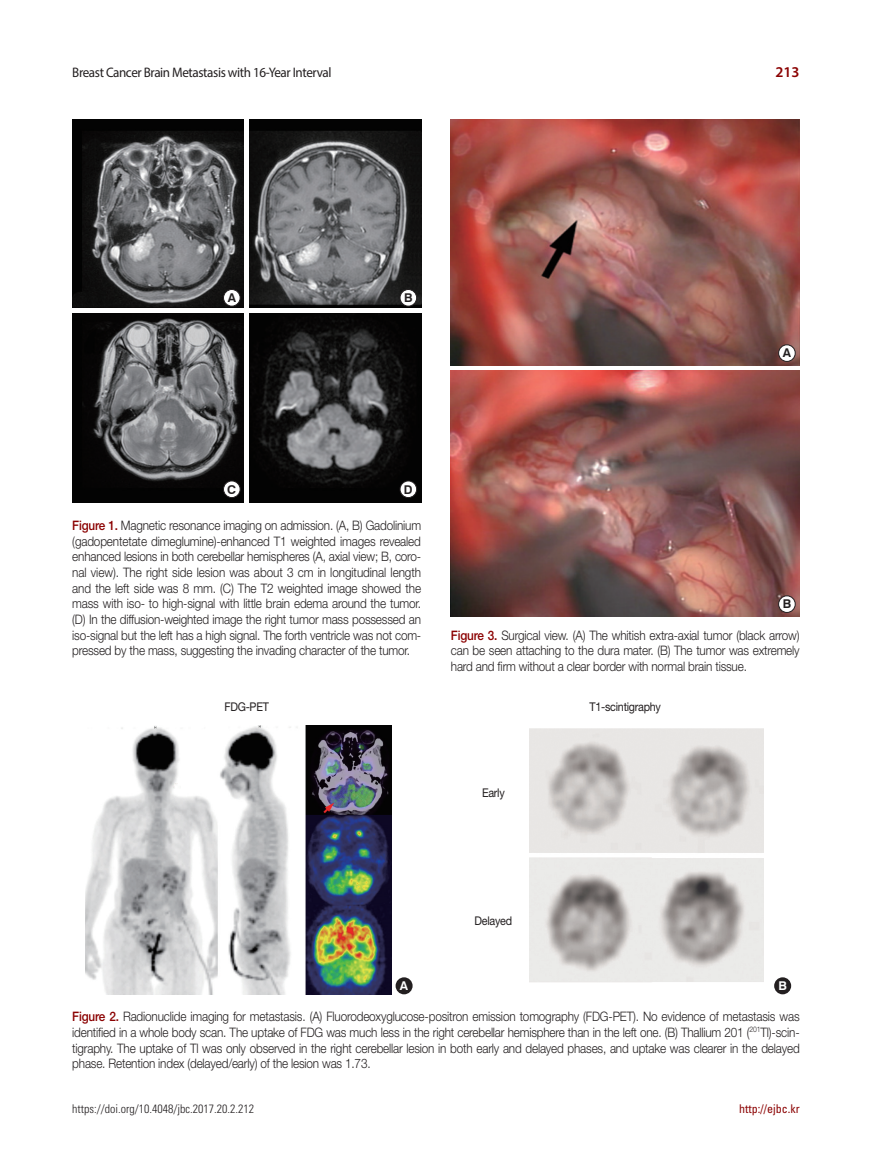
<style>
.page{position:relative;width:872px;height:1170px;background:#fff}
.page>*{position:absolute;margin:0;border:0;box-sizing:border-box;transform-origin:0 0}
.t1{font:600 15px "Myriad Pro";color:#8b0202}
.t2{font:13.8px "Myriad Pro";letter-spacing:-.03em;color:#231f20;scale:.95 1}
.표_제목__그림_설명{font:300 13.05px/15.6px "Helvetica Neue LT Std";letter-spacing:-.015em;color:#231f20;text-align:justify;scale:.9 1}
.t3{font:700 12.15px "Swiss 721 BT";color:#231f20}
.t4{font:700 12.15px "Swiss 721 BT";color:#fff}
.t5{font:300 condensed 12px "Univers LT Std";color:#231f20}
.그림_지문_8pt{font:12px "Helvetica Neue LT Std";letter-spacing:-.025em;color:#231f20;scale:.9 1}
.t6{font:condensed 12px "Univers LT Std";color:#8b0202}
.s1{font-weight:500;color:#8b0202}
</style>
<div class="page">
<img style="left:72px;top:119px;width:349px;height:383px">
<div style="left:70px;top:308px;width:353px;height:5px;background:#fff"></div>
<div style="left:244px;top:117px;width:5px;height:387px;background:#fff"></div>
<img style="left:451px;top:119px;width:348px;height:247px">
<img style="left:451px;top:370px;width:348px;height:247px">
<img style="left:85px;top:725px;width:306px;height:269px">
<img style="left:529px;top:728px;width:235px;height:254px">
<div style="left:223px;top:481px;width:17px;height:16px;background:#fff;border-radius:50%"></div>
<div style="left:223px;top:480px;width:17px;height:17px;border:1px solid #231f20;border-radius:50%"></div>
<div style="left:223px;top:289px;width:17px;height:17px;background:#fff;border-radius:50%"></div>
<div style="left:223px;top:289px;width:17px;height:17px;border:1px solid #231f20;border-radius:50%"></div>
<div style="left:400px;top:481px;width:17px;height:16px;background:#fff;border-radius:50%"></div>
<div style="left:400px;top:480px;width:17px;height:17px;border:1px solid #231f20;border-radius:50%"></div>
<div style="left:778px;top:595px;width:17px;height:17px;background:#fff;border-radius:50%"></div>
<div style="left:778px;top:595px;width:17px;height:17px;border:1px solid #231f20;border-radius:50%"></div>
<div style="left:400px;top:289px;width:17px;height:17px;background:#fff;border-radius:50%"></div>
<div style="left:400px;top:289px;width:17px;height:17px;border:1px solid #231f20;border-radius:50%"></div>
<div style="left:778px;top:345px;width:17px;height:16px;background:#fff;border-radius:50%"></div>
<div style="left:778px;top:344px;width:17px;height:17px;border:1px solid #231f20;border-radius:50%"></div>
<div style="left:395px;top:977px;width:17px;height:17px;background:#231f20;border-radius:50%"></div>
<div style="left:774px;top:977px;width:17px;height:17px;background:#231f20;border-radius:50%"></div>
<p class="t2" style="left:72px;top:64px;width:274px">Breast Cancer Brain Metastasis with 16-Year Interval</p>
<p class="t1" style="left:775px;top:63px;width:26px">213</p>
<p class="t3" style="left:228px;top:290px;width:10px">A</p>
<p class="t3" style="left:404px;top:290px;width:10px">B</p>
<p class="t3" style="left:782px;top:345px;width:10px">A</p>
<p class="t3" style="left:227px;top:482px;width:10px">C</p>
<p class="t3" style="left:404px;top:482px;width:10px">D</p>
<p class="표_제목__그림_설명" style="left:72px;top:517px;width:389px"><span class="s1">Figure 1.</span> Magnetic resonance imaging on admission. (A, B) Gadolinium (gadopentetate dimeglumine)-enhanced T1 weighted images revealed enhanced lesions in both cerebellar hemispheres (A, axial view; B, coro&shy;nal view). The right side lesion was about 3 cm in longitudinal length and the left side was 8 mm. (C) The T2 weighted image showed the mass with iso- to high-signal with little brain edema around the tumor. (D) In the diffusion-weighted image the right tumor mass possessed an iso-signal but the left has a high signal. The forth ventricle was not com&shy;pressed by the mass, suggesting the invading character of the tumor.</p>
<p class="t3" style="left:782px;top:596px;width:10px">B</p>
<p class="표_제목__그림_설명" style="left:451px;top:626px;width:389px"><span class="s1">Figure 3.</span> Surgical view. (A) The whitish extra-axial tumor (black arrow) can be seen attaching to the dura mater. (B) The tumor was extremely hard and firm without a clear border with normal brain tissue.</p>
<p class="그림_지문_8pt" style="left:224px;top:699px;width:51px">FDG-PET</p>
<p class="그림_지문_8pt" style="left:589px;top:699px;width:81px">T1-scintigraphy</p>
<p class="그림_지문_8pt" style="left:482px;top:785px;width:27px">Early</p>
<p class="그림_지문_8pt" style="left:474px;top:913px;width:43px">Delayed</p>
<p class="t4" style="left:400px;top:978px;width:10px">A</p>
<p class="t4" style="left:778px;top:978px;width:10px">B</p>
<p class="표_제목__그림_설명" style="left:72px;top:1008px;width:809px"><span class="s1">Figure 2.</span> Radionuclide imaging for metastasis. (A) Fluorodeoxyglucose-positron emission tomography (FDG-PET). No evidence of metastasis was identified in a whole body scan. The uptake of FDG was much less in the right cerebellar hemisphere than in the left one. (B) Thallium 201 (<sup>201</sup>Tl)-scin&shy;tigraphy. The uptake of Tl was only observed in the right cerebellar lesion in both early and delayed phases, and uptake was clearer in the delayed phase. Retention index (delayed/early) of the lesion was 1.73.</p>
<p class="t5" style="left:72px;top:1101px;width:183px">https://doi.org/10.4048/jbc.2017.20.2.212</p>
<p class="t6" style="left:739px;top:1100px;width:62px">http://ejbc.kr</p>
</div>
